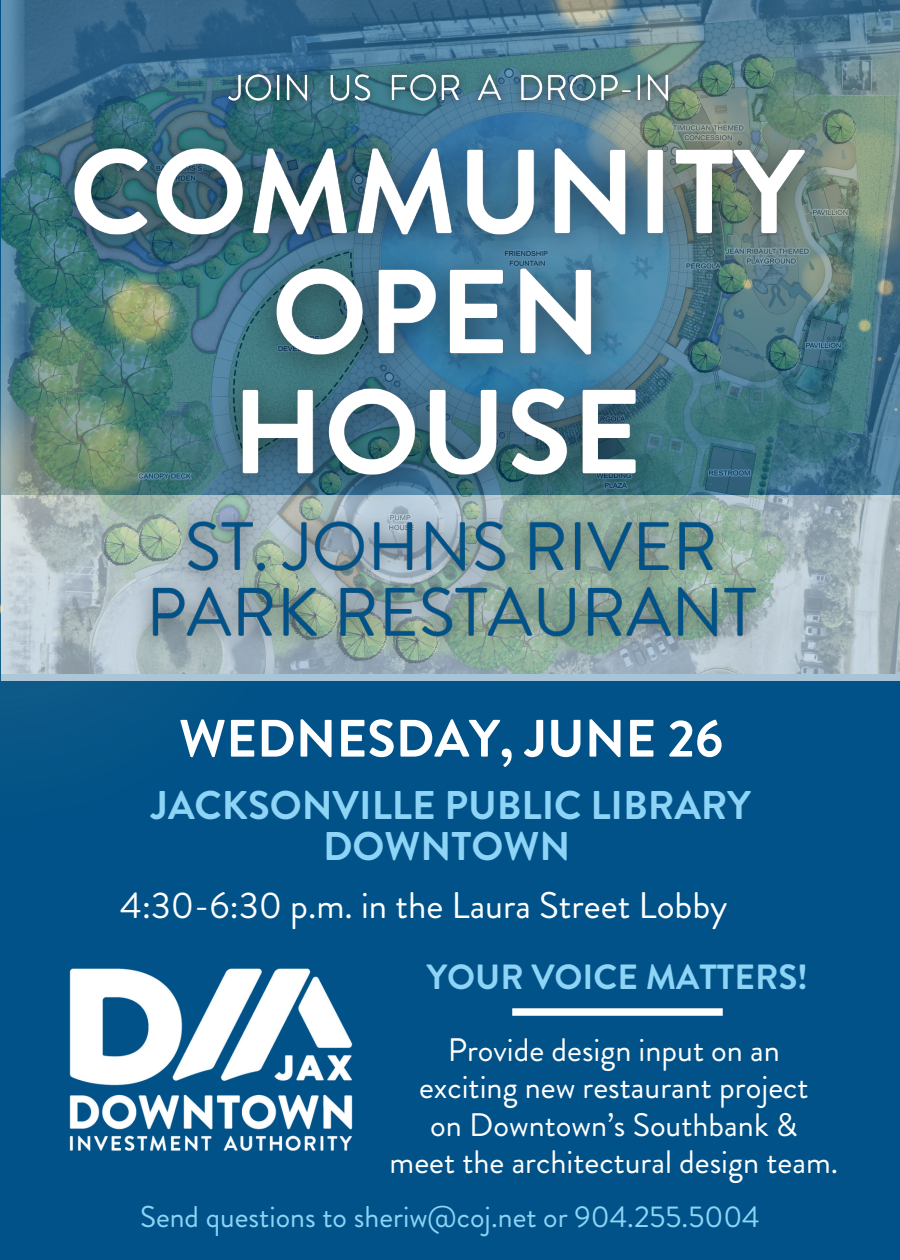
<style>
.page{position:relative;width:900px;height:1260px;background:#005288}
.page>*{position:absolute;margin:0;border:0;box-sizing:border-box;transform-origin:0 0}
.t1{font:700 52.5px "Brandon Grotesque";color:#fff}
.t2{font:700 40px/41.2px "Brandon Grotesque";color:#8dd4f6;text-align:center}
.t3{font:37px "Brandon Grotesque";color:#fff}
.t4{font:700 35px "Brandon Grotesque";color:#8dd4f6}
.t5{font:32.5px "Brandon Grotesque";color:#fff}
.t6{font:30px "Brandon Grotesque";color:#8dd4f6}
</style>
<div class="page">
<div style="left:0;top:299px;width:131px;height:427px;background:#0b5888"></div>
<div style="left:1px;top:495px;width:899px;height:186px;background:#a9c4d6"></div>
<img style="left:1px;top:0;width:899px;height:674px">
<img style="left:25px;top:102px;width:833px;height:428px">
<img style="left:210px;top:59px;width:475px;height:60px">
<img style="left:122px;top:494px;width:665px;height:176px">
<img style="left:69px;top:968px;width:284px;height:183px">
<div style="left:512px;top:1008px;width:211px;height:8px;background:#fff"></div>
<p class="t1" style="left:179px;top:701px;width:546px">WEDNESDAY, JUNE 26</p>
<p class="t2" style="left:151px;top:785px;width:601px">JACKSONVILLE PUBLIC LIBRARY<br>DOWNTOWN</p>
<p class="t3" style="left:120px;top:879px;width:609px">4:30-6:30 p.m. in the Laura Street Lobby</p>
<h3 class="t4" style="left:427px;top:953px;width:383px">YOUR VOICE MATTERS!</h3>
<h4 class="t5" style="left:448px;top:1026px;width:334px">Provide design input on an</h4>
<h5 class="t5" style="left:419px;top:1064px;width:391px">exciting new restaurant project</h5>
<h6 class="t5" style="left:430px;top:1101px;width:369px">on Downtown’s Southbank &amp;</h6>
<p class="t5" style="left:390px;top:1139px;width:450px">meet the architectural design team.</p>
<p class="t6" style="left:140px;top:1196px;width:621px">Send questions to sheriw@coj.net or 904.255.5004</p>
</div>
